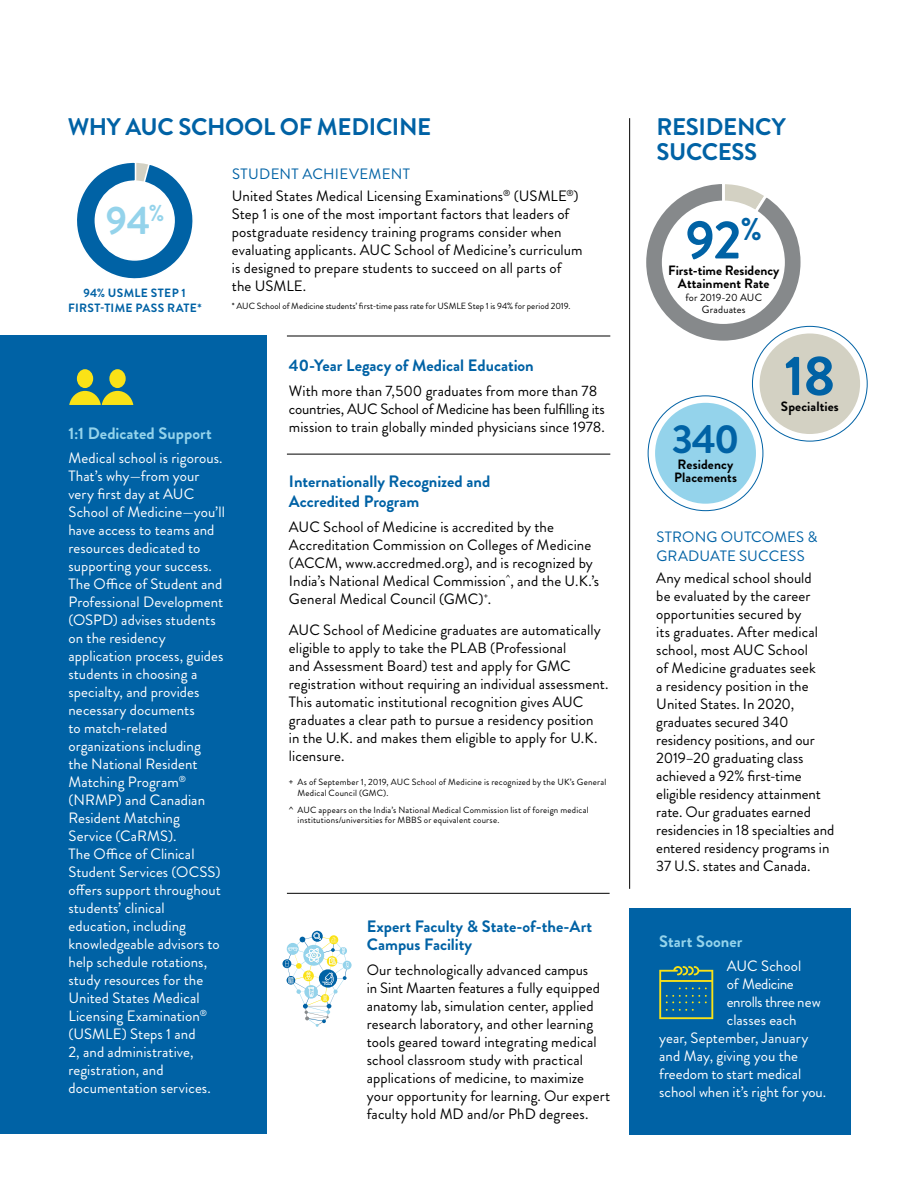
<style>
.page{position:relative;width:918px;height:1188px;background:#fff}
.page>*{position:absolute;margin:0;border:0;box-sizing:border-box;transform-origin:0 0}
.t1{font:700 56.1px "Brandon Grotesque";color:#0062a5}
.t2{font:700 54px "Brandon Grotesque";color:#0062a5}
.t3{font:700 40.5px "Brandon Grotesque";color:#0062a5}
.t4{font:700 39.45px "Brandon Grotesque";color:#94d3eb}
.t5{font:700 24px/25.5px "Brandon Grotesque";letter-spacing:-.015em;color:#0062a5}
.t6{font:700 16.5px/19.5px "Brandon Grotesque";color:#0062a5}
.t7{font:700 16.5px "Brandon Grotesque";color:#94d3eb}
.t8{font:15px/18px "Brandon Grotesque";letter-spacing:.005em;color:#000}
.t9{font:15px/18px "Brandon Grotesque";letter-spacing:.005em;color:#fff}
.t10{font:15px/19.5px "Brandon Grotesque";letter-spacing:.015em;color:#0062a5}
.t11{font:15px "Brandon Grotesque";letter-spacing:-.025em;color:#fff}
.t12{font:700 13.5px/13.5px "Brandon Grotesque";letter-spacing:.005em;color:#000}
.t13{font:700 12px/15px "Brandon Grotesque";letter-spacing:.03em;color:#0062a5;text-align:center}
.t14{font:10.5px/11.6px "Brandon Grotesque";letter-spacing:.015em;color:#000;text-align:center}
.t15{font:9px/10.5px "Brandon Grotesque";letter-spacing:.02em;color:#000}
.s1{color:#0062a5}
</style>
<div class="page">
<hr style="left:629px;top:118px;width:1px;height:771px;background:#000">
<div style="left:629px;top:908px;width:221px;height:226px;background:#0062a5"></div>
<svg style="left:659px;top:966px;width:54px;height:53px"></svg>
<svg style="left:648px;top:396px;width:115px;height:115px"></svg>
<div style="left:655px;top:403px;width:101px;height:101px;background:#94d3eb;border-radius:50%"></div>
<svg style="left:752px;top:326px;width:115px;height:115px"></svg>
<div style="left:760px;top:333px;width:100px;height:101px;background:#d3d1c3;border-radius:50%"></div>
<svg style="left:646px;top:184px;width:159px;height:161px"></svg>
<div style="left:662px;top:201px;width:123px;height:123px;background:#fff;border-radius:50%"></div>
<div style="left:0;top:336px;width:266px;height:798px;background:#0062a5"></div>
<hr style="left:287px;top:336px;width:323px;height:1px;background:#000">
<hr style="left:287px;top:454px;width:323px;height:1px;background:#000">
<hr style="left:287px;top:893px;width:323px;height:1px;background:#000">
<div style="left:77px;top:369px;width:16px;height:19px;background:#fae217;border-radius:50%"></div>
<div style="left:109px;top:369px;width:17px;height:19px;background:#fae217;border-radius:50%"></div>
<svg style="left:69px;top:391px;width:64px;height:14px"></svg>
<svg style="left:282px;top:959px;width:9px;height:9px"></svg>
<svg style="left:343px;top:961px;width:9px;height:9px"></svg>
<svg style="left:285px;top:931px;width:64px;height:96px"></svg>
<svg style="left:77px;top:162px;width:116px;height:117px"></svg>
<h3 class="t5" style="left:68px;top:114px;width:365px">WHY AUC SCHOOL OF MEDICINE</h3>
<h3 class="t4" style="left:106px;top:193px;width:60px">94<sup>%</sup></h3>
<p class="t13" style="left:68px;top:285px;width:135px">94% USMLE STEP 1<br>FIRST-TIME PASS RATE*</p>
<p class="t8" style="left:232px;top:164px;width:348px;line-height:21.8px"><span class="s1">STUDENT ACHIEVEMENT<br></span>United States Medical Licensing Examinations<sup>®</sup> (USMLE<sup>®</sup>)</p>
<p class="t8" style="left:232px;top:205px;width:352px">Step 1 is one of the most important factors that leaders of postgraduate residency training programs consider when evaluating applicants. AUC School of Medicine’s curriculum is designed to prepare students to succeed on all parts of the USMLE.</p>
<p class="t15" style="left:232px;top:301px;width:340px">* AUC School of Medicine students’ first-time pass rate for USMLE Step 1 is 94% for period 2019.</p>
<p class="t7" style="left:68px;top:422px;width:145px">1:1 Dedicated Support</p>
<p class="t9" style="left:68px;top:450px;width:158px">Medical school is rigorous.<br>That’s why—from your very first day at AUC<br>School of Medicine—you’ll have access to teams and resources dedicated to supporting your success.<br>The Office of Student and<br>Professional Development (OSPD) advises students on the residency application process, guides students in choosing a specialty, and provides necessary documents<br>to match-related organizations including<br>the National Resident<br>Matching Program<sup>® </sup>(NRMP) and Canadian<br>Resident Matching<br>Service (CaRMS).<br>The Office of Clinical<br>Student Services (OCSS) offers support throughout students’ clinical education, including knowledgeable advisors to help schedule rotations, study resources for the<br>United States Medical<br>Licensing Examination<sup>® </sup>(USMLE) Steps 1 and<br>2, and administrative, registration, and documentation services.</p>
<p class="t6" style="left:289px;top:356px;width:246px">40-Year Legacy of Medical Education</p>
<p class="t8" style="left:289px;top:382px;width:318px">With more than 7,500 graduates from more than 78 countries, AUC School of Medicine has been fulfilling its mission to train globally minded physicians since 1978.</p>
<p class="t6" style="left:289px;top:472px;width:203px">Internationally Recognized and<br>Accredited Program</p>
<p class="t8" style="left:289px;top:518px;width:312px">AUC School of Medicine is accredited by the Accreditation Commission on Colleges of Medicine (ACCM, www.accredmed.org), and is recognized by India’s National Medical Commission<sup>^</sup>, and the U.K.’s General Medical Council (GMC)<sup>+</sup>.</p>
<p class="t8" style="left:289px;top:621px;width:321px">AUC School of Medicine graduates are automatically eligible to apply to take the PLAB (Professional<br>and Assessment Board) test and apply for GMC registration without requiring an individual assessment.<br>This automatic institutional recognition gives AUC graduates a clear path to pursue a residency position<br>in the U.K. and makes them eligible to apply for U.K. licensure.</p>
<p class="t15" style="left:297px;top:777px;width:310px;text-indent:-9px">+ As of September 1, 2019, AUC School of Medicine is recognized by the UK’s General<br>Medical Council (GMC).</p>
<p class="t15" style="left:298px;top:805px;width:292px;text-indent:-9px">^ AUC appears on the India’s National Medical Commission list of foreign medical institutions/universities for MBBS or equivalent course.</p>
<p class="t6" style="left:367px;top:918px;width:227px;line-height:18px">Expert Faculty &amp; State-of-the-Art<br>Campus Facility</p>
<p class="t8" style="left:367px;top:961px;width:245px">Our technologically advanced campus<br>in Sint Maarten features a fully equipped anatomy lab, simulation center, applied research laboratory, and other learning tools geared toward integrating medical school classroom study with practical applications of medicine, to maximize your opportunity for learning. Our expert faculty hold MD and/or PhD degrees.</p>
<h3 class="t5" style="left:656px;top:114px;width:131px">RESIDENCY<br>SUCCESS</h3>
<h2 class="t2" style="left:686px;top:202px;width:78px">92<sup>%</sup></h2>
<p class="t12" style="left:668px;top:263px;width:113px;text-align:center">First-time Residency<br>Attainment Rate</p>
<p class="t14" style="left:685px;top:292px;width:78px">for 2019-20 AUC<br>Graduates</p>
<h1 class="t1" style="left:784px;top:337px;width:53px">18</h1>
<h3 class="t3" style="left:672px;top:411px;width:69px">340</h3>
<p class="t12" style="left:674px;top:458px;width:64px">Residency<br>Placements</p>
<p class="t12" style="left:781px;top:400px;width:60px">Specialties</p>
<p class="t10" style="left:656px;top:527px;width:163px">STRONG OUTCOMES &amp;<br>GRADUATE SUCCESS</p>
<p class="t8" style="left:656px;top:569px;width:180px">Any medical school should<br>be evaluated by the career opportunities secured by<br>its graduates. After medical school, most AUC School<br>of Medicine graduates seek<br>a residency position in the<br>United States. In 2020, graduates secured 340 residency positions, and our<br>2019–20 graduating class achieved a 92% first-time eligible residency attainment rate. Our graduates earned residencies in 18 specialties and entered residency programs in<br>37 U.S. states and Canada.</p>
<p class="t7" style="left:659px;top:929px;width:85px">Start Sooner</p>
<p class="t9" style="left:727px;top:958px;width:76px">AUC School</p>
<p class="t11" style="left:727px;top:974px;width:68px">of Medicine</p>
<p class="t11" style="left:727px;top:992px;width:96px">enrolls three new</p>
<p class="t9" style="left:727px;top:1012px;width:71px">classes each</p>
<p class="t9" style="left:659px;top:1030px;width:151px">year, September, January</p>
<p class="t9" style="left:659px;top:1048px;width:140px">and May, giving you the</p>
<p class="t9" style="left:659px;top:1066px;width:143px">freedom to start medical</p>
<p class="t9" style="left:659px;top:1084px;width:169px">school when it’s right for you.</p>
</div>
